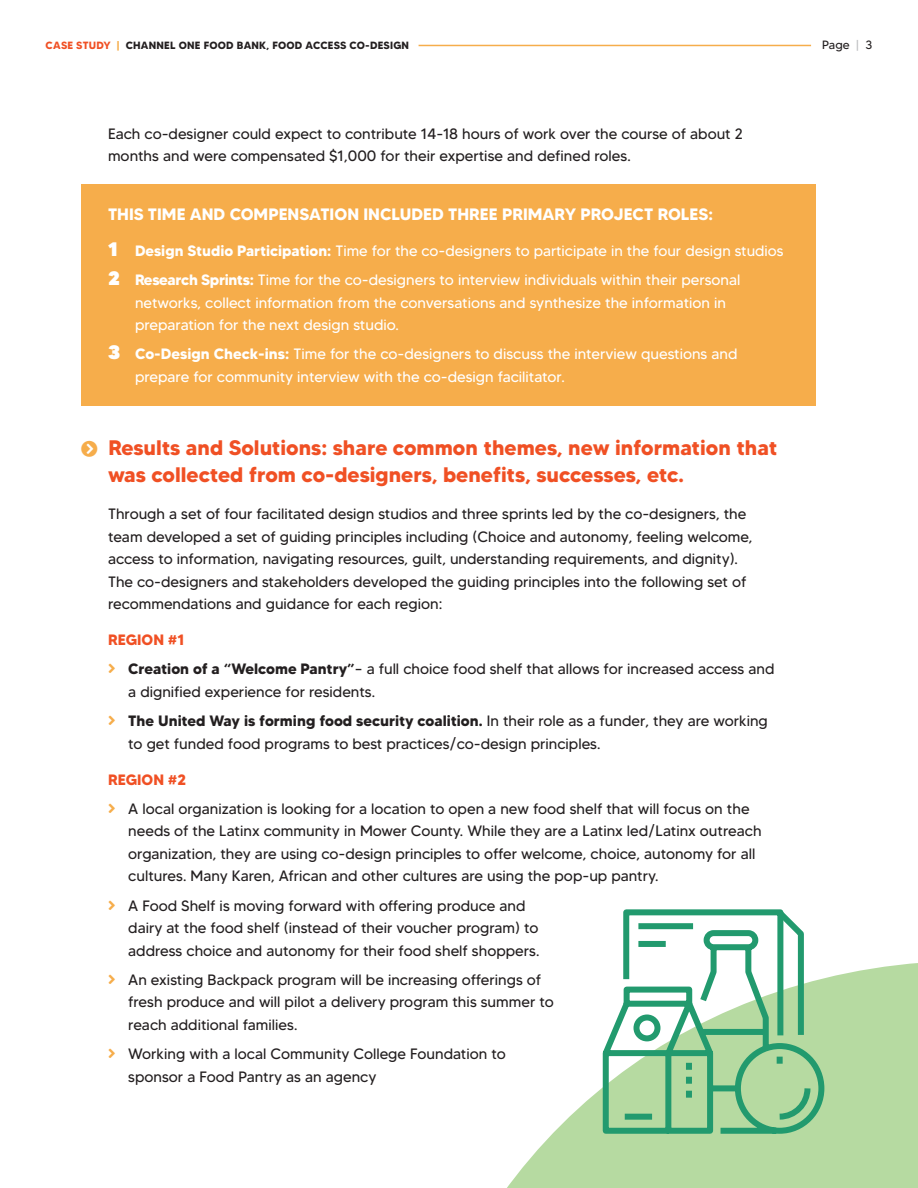
<style>
.page{position:relative;width:918px;height:1188px;background:#fff}
.page>*{position:absolute;margin:0;border:0;box-sizing:border-box;transform-origin:0 0}
.t1{font:700 21px/27px "MADETOMMY";color:#f05024}
.t2{font:700 16.5px "MADETOMMY";color:#fff}
.t3{font:15px/22.5px "MADETOMMY";color:#231f20}
.t4{font:15px/22.5px "MADETOMMY";color:#fff}
.t5{font:700 15px "MADETOMMY";color:#f05024}
.t6{font:12px "MADETOMMY";color:#231f20}
.t7{font:700 10.5px "MADETOMMY";letter-spacing:.02em;color:#231f20}
.s1{color:#f05024}
.s2{color:#f6ad4b}
.s3{color:#bcbdc0}
.s4{font-weight:900;font-size:19.5px}
.s5{font-weight:700}
</style>
<div class="page">
<svg style="left:507px;top:963px;width:411px;height:225px;fill:#b6daa1"></svg>
<div style="left:81px;top:184px;width:734px;height:222px;background:#f6ad4b"></div>
<svg style="left:598px;top:963px;width:229px;height:174px"></svg>
<div style="left:625px;top:1114px;width:27px;height:6px;background:#229a6e"></div>
<svg style="left:620px;top:909px;width:187px;height:195px"></svg>
<hr style="left:419px;top:45px;width:392px;height:1px;background:#f6ad4b">
<p class="t7" style="left:46px;top:39px;width:365px"><span class="s1">CASE STUDY</span> <span class="s2">|</span> CHANNEL ONE FOOD BANK, FOOD ACCESS CO-DESIGN</p>
<p class="t6" style="left:822px;top:38px;width:51px">Page <span class="s3">|</span> 3</p>
<p class="t3" style="left:108px;top:122px;width:636px">Each co-designer could expect to contribute 14-18 hours of work over the course of about 2 months and were compensated $1,000 for their expertise and defined roles.</p>
<p class="t2" style="left:108px;top:204px;width:606px">THIS TIME AND COMPENSATION INCLUDED THREE PRIMARY PROJECT ROLES:</p>
<p class="t4" style="left:108px;top:239px;width:677px"><span class="s4">1</span> <span class="s5">Design Studio Participation:</span> Time for the co-designers to participate in the four design studios</p>
<p class="t4" style="left:135px;top:268px;width:607px;text-indent:-27px"><span class="s4">2</span> <span class="s5">Research Sprints:</span> Time for the co-designers to interview individuals within their personal networks, collect information from the conversations and synthesize the information in preparation for the next design studio.</p>
<p class="t4" style="left:135px;top:343px;width:604px;text-indent:-27px"><span class="s4">3</span> <span class="s5">Co-Design Check-ins:</span> Time for the co-designers to discuss the interview questions and prepare for community interview with the co-design facilitator.</p>
<p class="t1" style="left:108px;top:433px;width:671px">Results and Solutions: share common themes, new information that was collected from co-designers, benefits, successes, etc.</p>
<p class="t3" style="left:108px;top:502px;width:646px">Through a set of four facilitated design studios and three sprints led by the co-designers, the team developed a set of guiding principles including (Choice and autonomy, feeling welcome, access to information, navigating resources, guilt, understanding requirements, and dignity).<br>The co-designers and stakeholders developed the guiding principles into the following set of recommendations and guidance for each region:</p>
<p class="t5" style="left:108px;top:630px;width:78px">REGION #1</p>
<p class="t3" style="left:128px;top:658px;width:648px"><span class="s5">Creation of a “Welcome Pantry”</span>– a full choice food shelf that allows for increased access and a dignified experience for residents.</p>
<p class="t3" style="left:128px;top:709px;width:641px"><span class="s5">The United Way is forming food security coalition.</span> In their role as a funder, they are working to get funded food programs to best practices/co-design principles.</p>
<p class="t5" style="left:108px;top:770px;width:80px">REGION #2</p>
<p class="t3" style="left:128px;top:797px;width:635px">A local organization is looking for a location to open a new food shelf that will focus on the needs of the Latinx community in Mower County. While they are a Latinx led/Latinx outreach organization, they are using co-design principles to offer welcome, choice, autonomy for all cultures. Many Karen, African and other cultures are using the pop-up pantry.</p>
<p class="t3" style="left:128px;top:894px;width:413px">A Food Shelf is moving forward with offering produce and dairy at the food shelf (instead of their voucher program) to address choice and autonomy for their food shelf shoppers.</p>
<p class="t3" style="left:128px;top:968px;width:427px">An existing Backpack program will be increasing offerings of fresh produce and will pilot a delivery program this summer to reach additional families.</p>
<p class="t3" style="left:128px;top:1042px;width:379px">Working with a local Community College Foundation to sponsor a Food Pantry as an agency</p>
</div>
